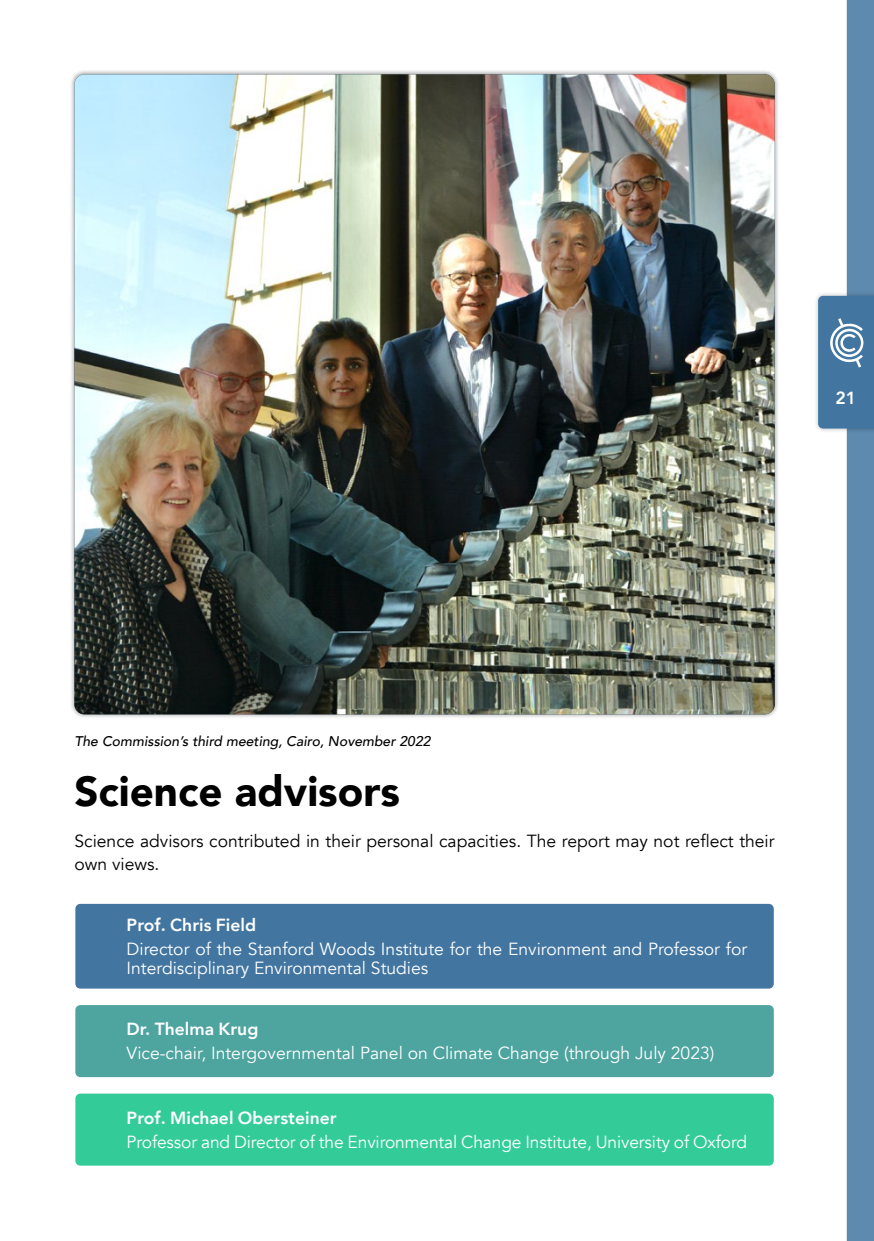
<style>
.page{position:relative;width:874px;height:1241px;background:#fff}
.page>*{position:absolute;margin:0;border:0;box-sizing:border-box;transform-origin:0 0}
.t1{font:900 42px "Avenir";color:#000}
.t2{font:17.5px/19.2px "Avenir";color:#fff}
.t3{font:17.5px/22.8px "Avenir";color:#000}
.t4{font:800 17.5px "Avenir";color:#fff}
.t5{font:italic 500 14px "Avenir";color:#000}
</style>
<div class="page">
<img style="left:71px;top:0;width:802px;height:1240px">
<div style="left:813px;top:291px;width:60px;height:142px;background:#000;opacity:.25"></div>
<svg style="left:817px;top:296px;width:56px;height:132px;background:#5382a9"></svg>
<p class="t4" style="left:835px;top:384px;width:22px">21</p>
<p class="t5" style="left:74px;top:732px;width:357px">The Commission’s third meeting, Cairo, November 2022</p>
<h1 class="t1" style="left:74px;top:755px;width:327px">Science advisors</h1>
<p class="t3" style="left:74px;top:829px;width:701px">Science advisors contributed in their personal capacities. The report may not reflect their own views.</p>
<p class="t4" style="left:126px;top:910px;width:131px">Prof. Chris Field</p>
<p class="t2" style="left:126px;top:939px;width:622px">Director of the Stanford Woods Institute for the Environment and Professor for<br>Interdisciplinary Environmental Studies</p>
<p class="t4" style="left:126px;top:1015px;width:133px">Dr. Thelma Krug</p>
<p class="t2" style="left:126px;top:1043px;width:589px">Vice-chair, Intergovernmental Panel on Climate Change (through July 2023)</p>
<p class="t4" style="left:126px;top:1103px;width:211px">Prof. Michael Obersteiner</p>
<p class="t2" style="left:126px;top:1132px;width:621px">Professor and Director of the Environmental Change Institute, University of Oxford</p>
</div>
